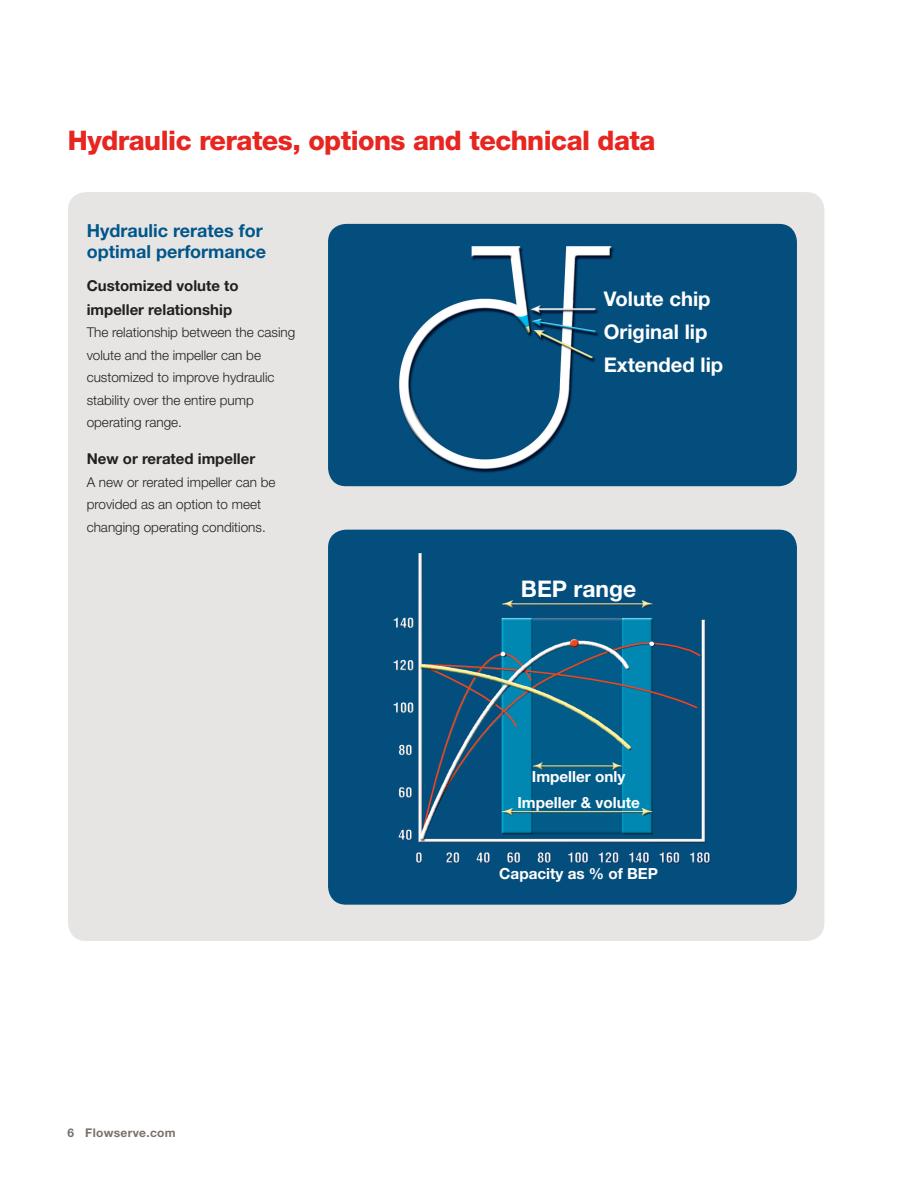
<style>
.page{position:relative;width:918px;height:1188px;background:#fff}
.page>*{position:absolute;margin:0;border:0;box-sizing:border-box;transform-origin:0 0}
.Headline_Level_1__re{font:800 27px "Helvetica Neue LT Std";letter-spacing:-.02em;color:#e72621}
.t1{font:700 22.95px "Helvetica Neue LT Std";color:#fff}
.t2{font:700 20.25px "Helvetica Neue LT Std";color:#fff}
.Subhead_Level_1__blu{font:700 18px/21.6px "Helvetica Neue LT Std";color:#00568a}
.t3{font:700 15.3px "Helvetica Neue LT Std";color:#fff}
.Subhead_Level_2__bla{font:700 15px/24px "Helvetica Neue LT Std";color:#231f20}
.Body_copy{font:300 13.5px/22.5px "Helvetica Neue LT Std";color:#231f20}
.t4{font:700 12px "Helvetica Neue LT Std";letter-spacing:.025em;color:#79716c}
</style>
<div class="page">
<div style="left:68px;top:192px;width:756px;height:749px;background:#e7e5e3;border-radius:18px"></div>
<img style="left:328px;top:530px;width:469px;height:375px">
<img style="left:328px;top:224px;width:469px;height:262px">
<p class="Headline_Level_1__re" style="left:68px;top:125px;width:589px">Hydraulic rerates, options and technical data</p>
<p class="Subhead_Level_1__blu" style="left:87px;top:219px;width:181px">Hydraulic rerates for optimal performance</p>
<p class="Subhead_Level_2__bla" style="left:87px;top:273px;width:153px">Customized volute to impeller relationship</p>
<p class="Body_copy" style="left:87px;top:321px;width:210px">The relationship between the casing volute and the impeller can be customized to improve hydraulic stability over the entire pump operating range.</p>
<p class="Subhead_Level_2__bla" style="left:87px;top:446px;width:170px">New or rerated impeller</p>
<p class="Body_copy" style="left:87px;top:470px;width:190px">A new or rerated impeller can be provided as an option to meet changing operating conditions.</p>
<p class="t4" style="left:67px;top:1125px;width:110px">6 Flowserve.com</p>
<p class="t2" style="left:604px;top:286px;width:108px">Volute chip</p>
<p class="t2" style="left:604px;top:319px;width:105px">Original lip</p>
<p class="t2" style="left:604px;top:352px;width:121px">Extended lip</p>
<p class="t1" style="left:521px;top:575px;width:117px">BEP range</p>
<p class="t3" style="left:532px;top:767px;width:95px">Impeller only</p>
<p class="t3" style="left:517px;top:793px;width:124px">Impeller &amp; volute</p>
<p class="t3" style="left:499px;top:864px;width:160px">Capacity as % of BEP</p>
</div>
